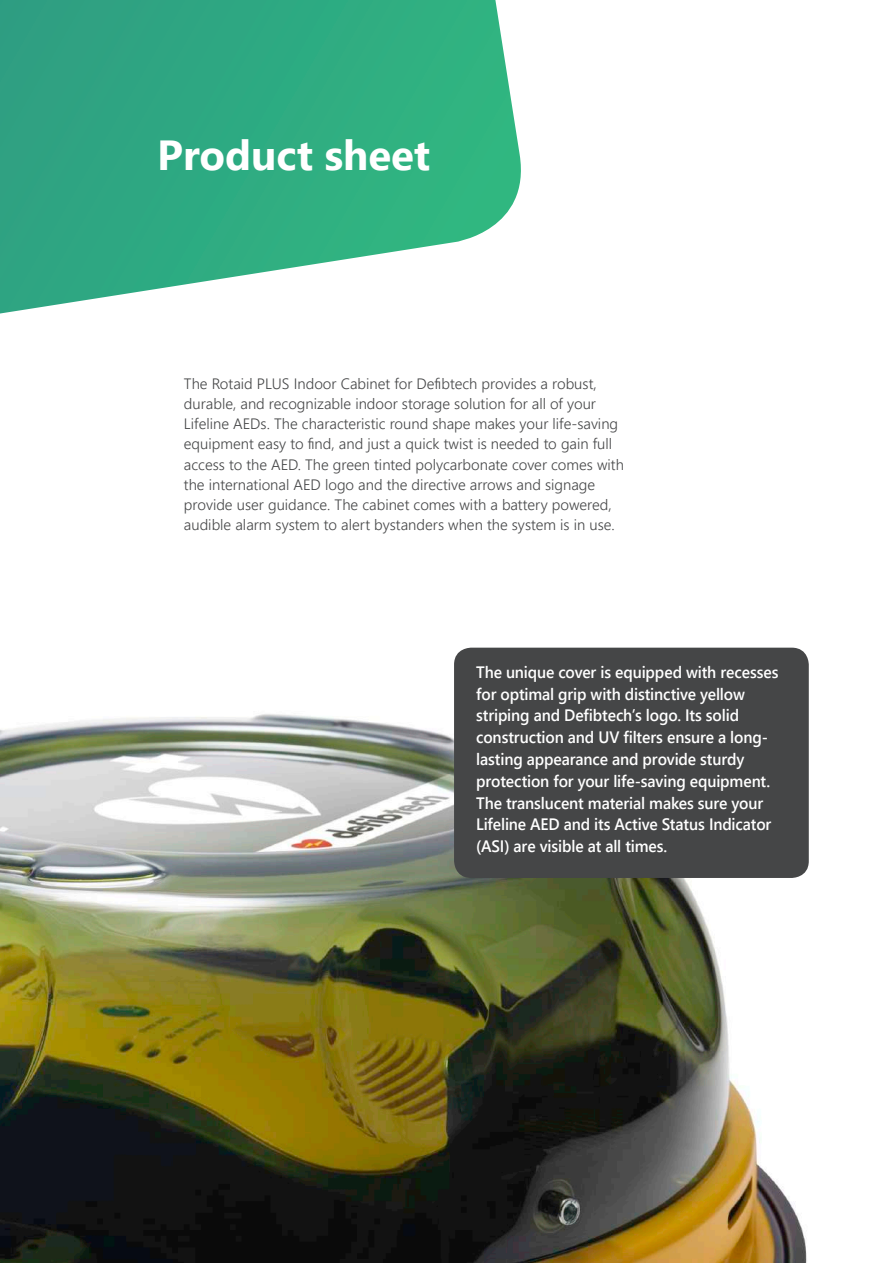
<style>
.page{position:relative;width:893px;height:1263px;background:#fff}
.page>*{position:absolute;margin:0;border:0;box-sizing:border-box;transform-origin:0 0}
.t1{font:700 42px "Segoe UI";color:#fff}
.t2{font:600 16.5px/21.8px "Segoe UI";letter-spacing:-.01em;color:#fff;scale:.95 1}
.t3{font:300 15px/20.2px "Segoe UI";color:#454647}
</style>
<div class="page">
<img style="left:0;top:648px;width:809px;height:615px">
<svg style="left:0;top:0;width:521px;height:313px"></svg>
<div style="left:454px;top:648px;width:355px;height:230px;background:#454647;border-radius:17px"></div>
<h1 class="t1" style="left:157px;top:115px;width:275px">Product sheet</h1>
<p class="t3" style="left:184px;top:372px;width:442px">The Rotaid PLUS Indoor Cabinet for Defibtech provides a robust, durable, and recognizable indoor storage solution for all of your Lifeline AEDs. The characteristic round shape makes your life-saving equipment easy to find, and just a quick twist is needed to gain full access to the AED. The green tinted polycarbonate cover comes with the international AED logo and the directive arrows and signage provide user guidance. The cabinet comes with a battery powered, audible alarm system to alert bystanders when the system is in use.</p>
<p class="t2" style="left:476px;top:660px;width:320px">The unique cover is equipped with recesses for optimal grip with distinctive yellow striping and Defibtech’s logo. Its solid construction and UV filters ensure a long&shy;lasting appearance and provide sturdy protection for your life-saving equipment.<br>The translucent material makes sure your Lifeline AED and its Active Status Indicator (ASI) are visible at all times.</p>
</div>
